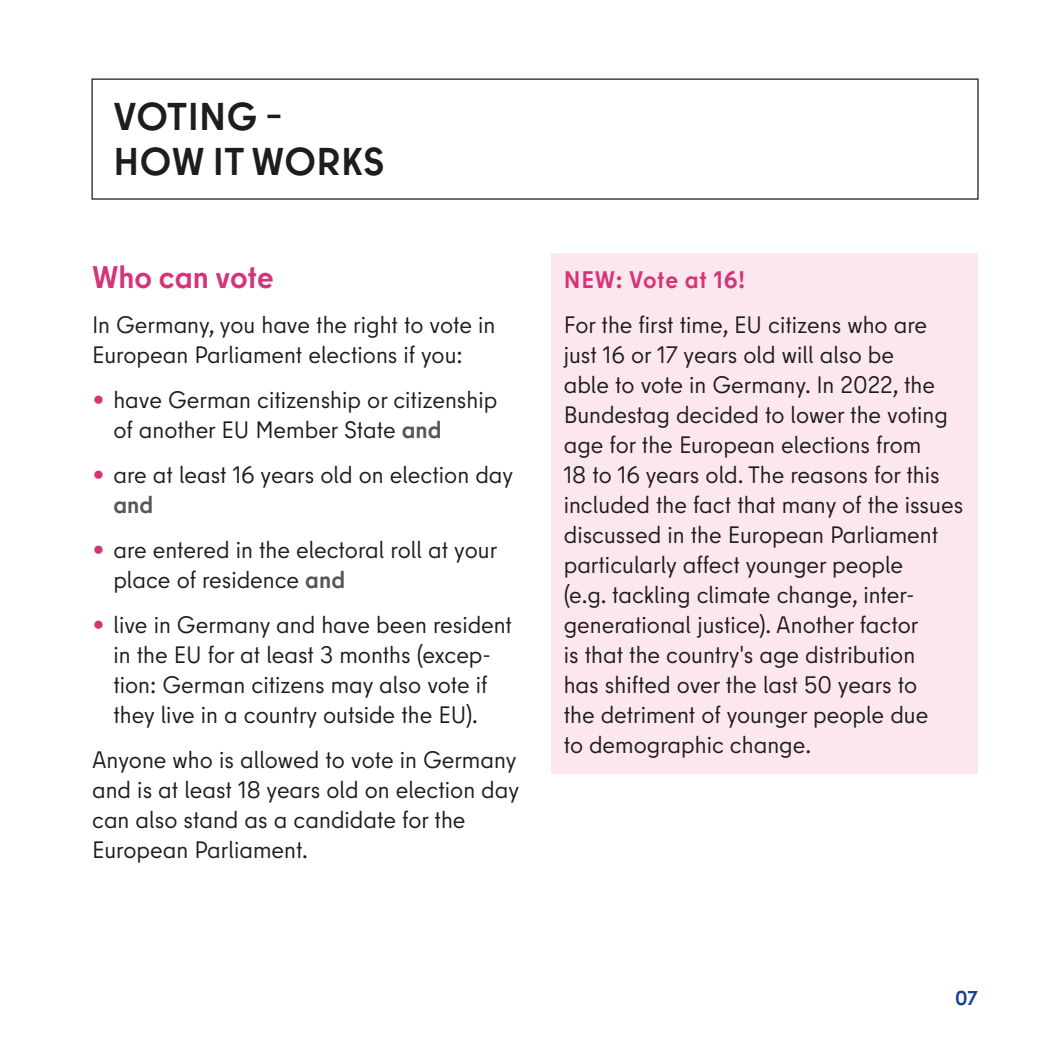
<style>
.page{position:relative;width:1063px;height:1063px;background:#fff}
.page>*{position:absolute;margin:0;border:0;box-sizing:border-box;transform-origin:0 0}
.H1-Headline{font:700 38.75px/45px "Berlin Type";letter-spacing:.01em;color:#1d1d1b}
.H2-Headline{font:700 31.25px "Berlin Type";letter-spacing:-.005em;color:#d53578}
.Wählen_So_geht_es_H3-Box_rosa_Head{font:700 24px "Berlin Type";letter-spacing:.035em;color:#d53578}
.Wählen_So_geht_es_P-Box_rosa_Wählen_so_g{font:23.75px/30px "Berlin Type";color:#1d1d1b}
.Fließtext{font:23.75px/30px "Berlin Type";color:#1d1d1b}
.t1{font:700 20px "Berlin Type";color:#164194}
.s1{font-size:28.5px;color:#d53578}
.s2{font-weight:700;color:#575756}
</style>
<div class="page">
<div style="left:551px;top:253px;width:427px;height:56px;background:#fce7ef"></div>
<div style="left:551px;top:299px;width:427px;height:475px;background:#fce7ef"></div>
<div style="left:91px;top:79px;width:888px;height:121px;border:1px solid #1d1d1b"></div>
<h1 class="H1-Headline" style="left:114px;top:95px;width:273px">VOTING –<br>HOW IT WORKS</h1>
<h2 class="H2-Headline" style="left:92px;top:257px;width:183px">Who can vote</h2>
<p class="Fließtext" style="left:92px;top:310px;width:405px">In Germany, you have the right to vote in<br>European Parliament elections if you:</p>
<p class="Wählen_So_geht_es_P-Box_rosa_Wählen_so_g" style="left:113px;top:385px;width:385px;text-indent:-21px"><span class="s1">•</span> have German citizenship or citizenship of another EU Member State <span class="s2">and</span></p>
<p class="Wählen_So_geht_es_P-Box_rosa_Wählen_so_g" style="left:113px;top:460px;width:401px;text-indent:-21px"><span class="s1">•</span> are at least 16 years old on election day <span class="s2">and</span></p>
<p class="Wählen_So_geht_es_P-Box_rosa_Wählen_so_g" style="left:113px;top:535px;width:385px;text-indent:-21px"><span class="s1">•</span> are entered in the electoral roll at your place of residence <span class="s2">and</span></p>
<p class="Wählen_So_geht_es_P-Box_rosa_Wählen_so_g" style="left:92px;top:610px;width:421px;text-align:center"><span class="s1">•</span> live in Germany and have been resident in the EU for at least 3 months (excep&shy;tion: German citizens may also vote if they live in a country outside the EU).</p>
<p class="Fließtext" style="left:92px;top:745px;width:429px">Anyone who is allowed to vote in Germany and is at least 18 years old on election day can also stand as a candidate for the European Parliament.</p>
<h3 class="Wählen_So_geht_es_H3-Box_rosa_Head" style="left:564px;top:264px;width:183px">NEW: Vote at 16!</h3>
<p class="Wählen_So_geht_es_P-Box_rosa_Wählen_so_g" style="left:564px;top:310px;width:401px">For the first time, EU citizens who are just 16 or 17 years old will also be<br>able to vote in Germany. In 2022, the Bundestag decided to lower the voting age for the European elections from<br>18 to 16 years old. The reasons for this included the fact that many of the issues discussed in the European Parliament particularly affect younger people<br>(e.g. tackling climate change, inter&shy;generational justice). Another factor<br>is that the country's age distribution<br>has shifted over the last 50 years to<br>the detriment of younger people due<br>to demographic change.</p>
<p class="t1" style="left:955px;top:985px;width:24px">07</p>
</div>
